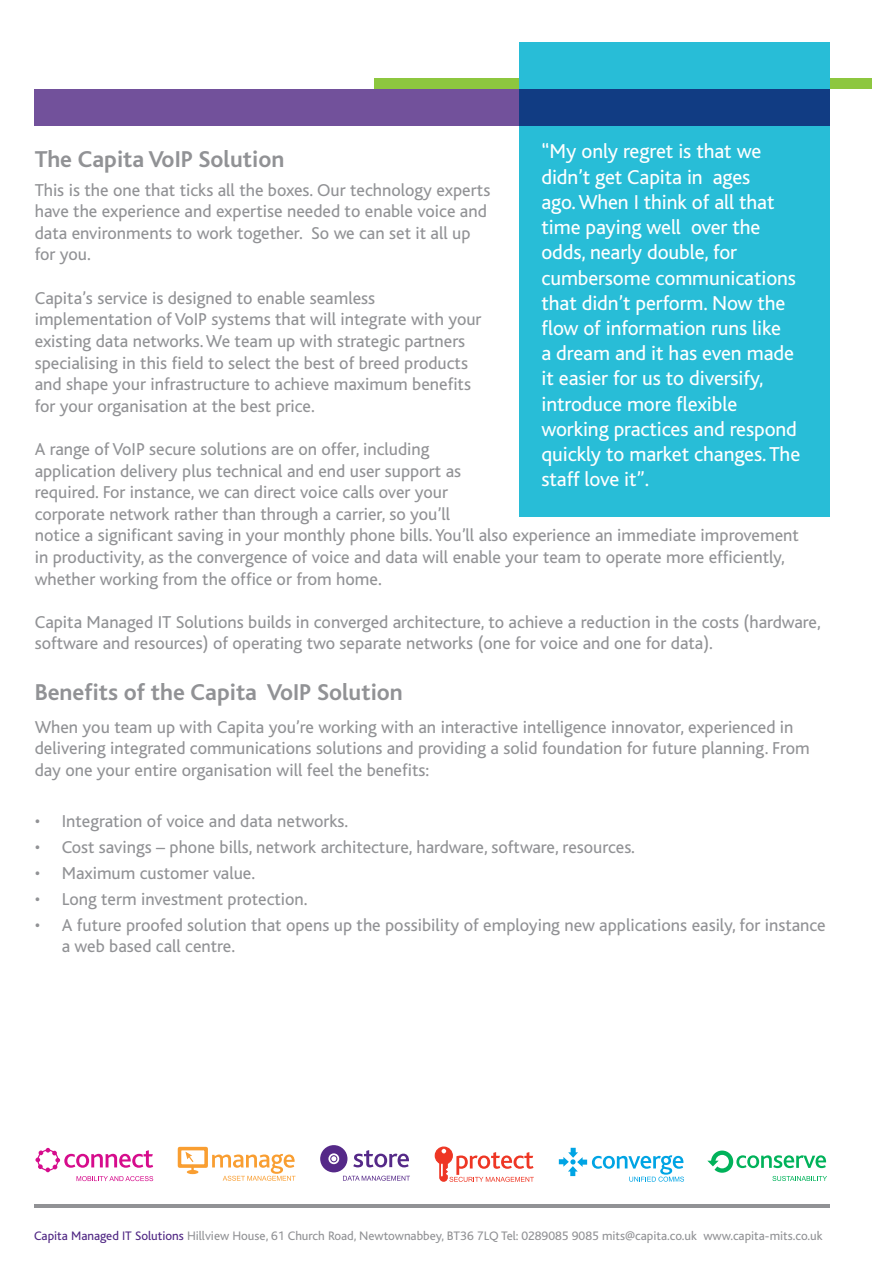
<style>
.page{position:relative;width:893px;height:1263px;background:#fff}
.page>*{position:absolute;margin:0;border:0;box-sizing:border-box;transform-origin:0 0}
.t1{font:700 24px "Bliss";color:#919295}
.t2{font:21px/25.2px "Bliss";letter-spacing:-.005em;color:#fff}
.t3{font:18px/21.6px "Bliss";color:#919295}
.t4{font:12.9px "Bliss";color:#919295}
.s1{color:#4f2683}
</style>
<div class="page">
<div style="left:374px;top:79px;width:498px;height:10px;background:#8dc73f"></div>
<hr style="left:34px;top:1204px;width:795px;height:4px;background:#919295">
<div style="left:519px;top:43px;width:310px;height:474px;background:#28bdd7"></div>
<svg style="left:34px;top:89px;width:795px;height:36px;background:#4c4891"></svg>
<svg style="left:35px;top:1148px;width:118px;height:33px"></svg>
<div style="left:178px;top:1147px;width:30px;height:21px;border:4px solid #f99e31"></div>
<svg style="left:187px;top:1170px;width:11px;height:4px"></svg>
<svg style="left:185px;top:1151px;width:9px;height:21px"></svg>
<svg style="left:212px;top:1154px;width:84px;height:27px"></svg>
<svg style="left:353px;top:1150px;width:56px;height:17px"></svg>
<div style="left:320px;top:1145px;width:27px;height:27px;background:#552988;border-radius:50%"></div>
<div style="left:328px;top:1153px;width:11px;height:11px;border:2px solid #fff;border-radius:50%"></div>
<svg style="left:331px;top:1156px;width:5px;height:5px"></svg>
<svg style="left:343px;top:1176px;width:67px;height:5px"></svg>
<div style="left:435px;top:1147px;width:17px;height:17px;background:#ee3624;border-radius:50%"></div>
<div style="left:435px;top:1146px;width:18px;height:19px;border:1px solid #ee3624;border-radius:50%"></div>
<svg style="left:439px;top:1149px;width:95px;height:33px"></svg>
<svg style="left:559px;top:1148px;width:125px;height:34px"></svg>
<svg style="left:707px;top:1150px;width:120px;height:31px"></svg>
<p class="t2" style="left:541px;top:139px;width:260px">“My only regret is that we didn’t get Capita in ages<br>ago. When I think of all that time paying well over the odds, nearly double, for cumbersome communications that didn’t perform. Now the flow of information runs like<br>a dream and it has even made it easier for us to diversify, introduce more flexible working practices and respond quickly to market changes. The staff love it”.</p>
<h1 class="t1" style="left:35px;top:147px;width:251px">The Capita VoIP Solution</h1>
<p class="t3" style="left:35px;top:179px;width:457px">This is the one that ticks all the boxes. Our technology experts have the experience and expertise needed to enable voice and data environments to work together. So we can set it all up for you.</p>
<p class="t3" style="left:35px;top:287px;width:448px">Capita’s service is designed to enable seamless implementation of VoIP systems that will integrate with your existing data networks. We team up with strategic partners specialising in this field to select the best of breed products and shape your infrastructure to achieve maximum benefits for your organisation at the best price.</p>
<p class="t3" style="left:35px;top:439px;width:766px">A range of VoIP secure solutions are on offer, including<br>application delivery plus technical and end user support as<br>required. For instance, we can direct voice calls over your<br>corporate network rather than through a carrier, so you’ll<br>notice a significant saving in your monthly phone bills. You’ll also experience an immediate improvement in productivity, as the convergence of voice and data will enable your team to operate more efficiently, whether working from the office or from home.</p>
<p class="t3" style="left:35px;top:611px;width:788px">Capita Managed IT Solutions builds in converged architecture, to achieve a reduction in the costs (hardware, software and resources) of operating two separate networks (one for voice and one for data).</p>
<h1 class="t1" style="left:35px;top:679px;width:370px">Benefits of the Capita VoIP Solution</h1>
<p class="t3" style="left:35px;top:716px;width:777px">When you team up with Capita you’re working with an interactive intelligence innovator, experienced in delivering integrated communications solutions and providing a solid foundation for future planning. From day one your entire organisation will feel the benefits:</p>
<p class="t3" style="left:35px;top:811px;width:315px">• Integration of voice and data networks.</p>
<p class="t3" style="left:35px;top:837px;width:602px">• Cost savings – phone bills, network architecture, hardware, software, resources.</p>
<p class="t3" style="left:35px;top:863px;width:222px">• Maximum customer value.</p>
<p class="t3" style="left:35px;top:889px;width:274px">• Long term investment protection.</p>
<p class="t3" style="left:62px;top:914px;width:765px;text-indent:-27px">• A future proofed solution that opens up the possibility of employing new applications easily, for instance a web based call centre.</p>
<p class="t4" style="left:34px;top:1229px;width:790px"><span class="s1">Capita Managed IT Solutions</span> Hillview House, 61 Church Road, Newtownabbey, BT36 7LQ Tel: 0289085 9085 mits@capita.co.uk www.capita-mits.co.uk</p>
</div>
